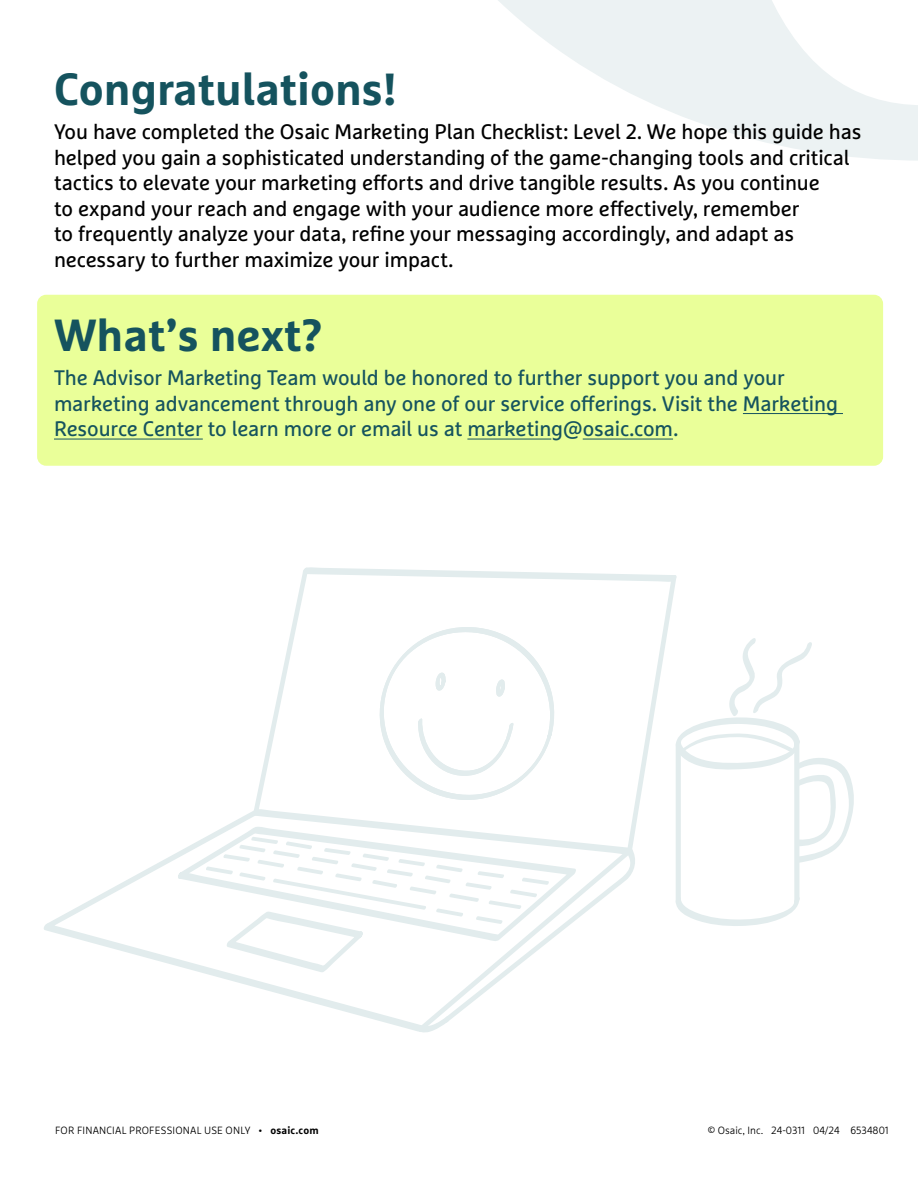
<style>
.page{position:relative;width:918px;height:1188px;background:#fff}
.page>*{position:absolute;margin:0;border:0;box-sizing:border-box;transform-origin:0 0}
.t1{font:700 45px "Marselis Pro";color:#15535e}
.t2{font:21px/25.5px "Marselis Pro";letter-spacing:-.005em;color:#000}
.t3{font:21px/25.5px "Marselis Pro";letter-spacing:-.005em;color:#15535e}
.t4{font:300 10.5px "Marselis Pro";letter-spacing:.005em;color:#000}
.s1{font-weight:700}
</style>
<div class="page">
<svg style="left:498px;top:0;width:420px;height:161px;fill:#ecf2f3"></svg>
<div style="left:37px;top:295px;width:846px;height:171px;background:#eaff99;border-radius:9px"></div>
<svg style="left:44px;top:837px;width:161px;height:137px"></svg>
<svg style="left:205px;top:567px;width:649px;height:466px"></svg>
<hr style="left:743px;top:413px;width:100px;height:1px;background:#155360">
<hr style="left:54px;top:439px;width:149px;height:1px;background:#155360">
<hr style="left:467px;top:439px;width:84px;height:1px;background:#15535e">
<hr style="left:583px;top:439px;width:90px;height:1px;background:#15535e">
<h1 class="t1" style="left:54px;top:61px;width:344px">Congratulations!</h1>
<p class="t2" style="left:54px;top:119px;width:809px">You have completed the Osaic Marketing Plan Checklist: Level 2. We hope this guide has helped you gain a sophisticated understanding of the game-changing tools and critical tactics to elevate your marketing efforts and drive tangible results. As you continue<br>to expand your reach and engage with your audience more effectively, remember<br>to frequently analyze your data, refine your messaging accordingly, and adapt as necessary to further maximize your impact.</p>
<h1 class="t1" style="left:54px;top:307px;width:270px">What’s next?</h1>
<p class="t3" style="left:54px;top:365px;width:786px">The Advisor Marketing Team would be honored to further support you and your marketing advancement through any one of our service offerings. Visit the Marketing<br>Resource Center to learn more or email us at marketing@osaic.com.</p>
<p class="t4" style="left:55px;top:1124px;width:265px">FOR FINANCIAL PROFESSIONAL USE ONLY • <span class="s1">osaic.com</span></p>
<p class="t4" style="left:708px;top:1124px;width:182px">© Osaic, Inc. 24-0311 04/24 6534801</p>
</div>
